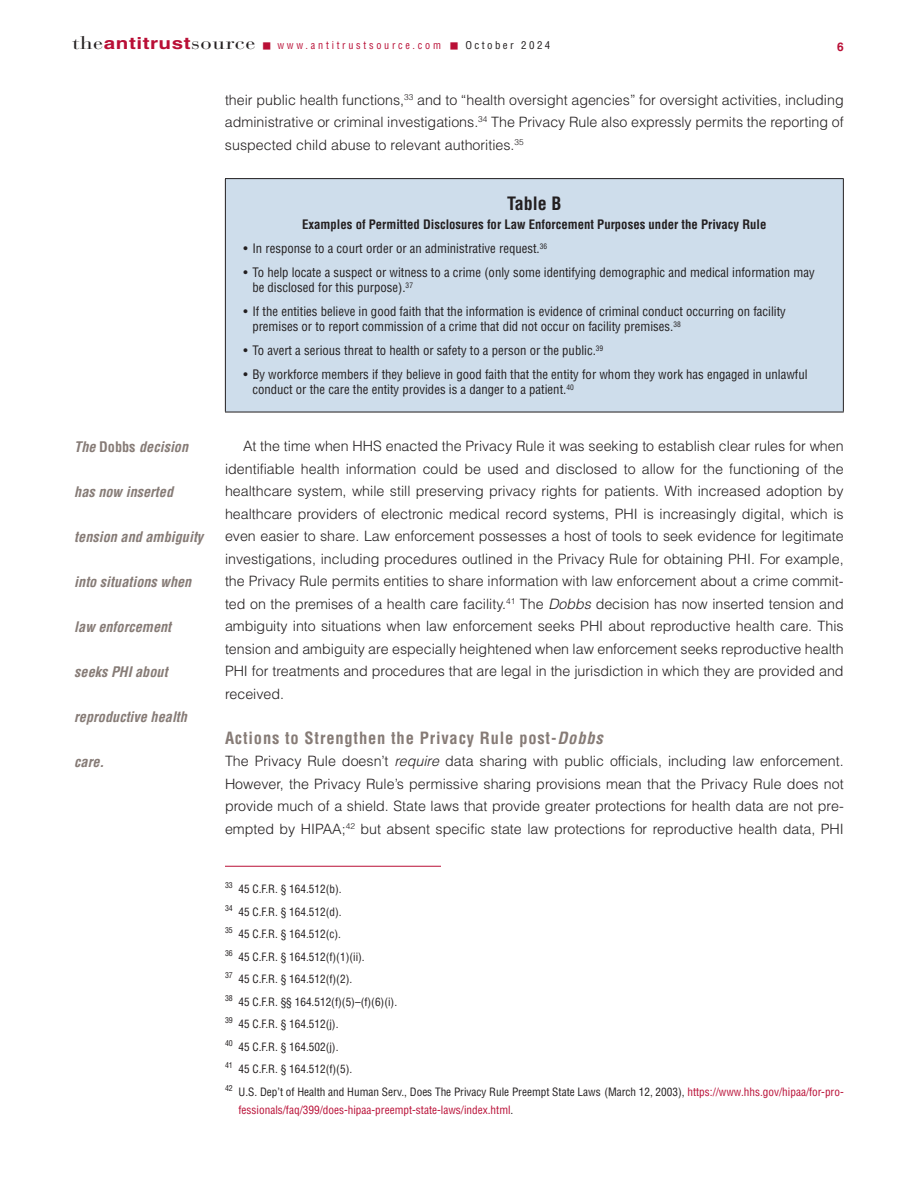
<style>
.page{position:relative;width:918px;height:1188px;background:#fff}
.page>*{position:absolute;margin:0;border:0;box-sizing:border-box;transform-origin:0 0}
.t1{font:700 condensed 18px "Helvetica LT Std";color:#231f20}
.t2{font:700 condensed 16.5px "Helvetica LT Std";letter-spacing:.05em;color:#867b76}
.t3{font:300 14.25px/22.5px "Helvetica LT Std";color:#231f20;text-align:justify}
.t4{font:italic 700 condensed 14.25px "Helvetica LT Std";color:#867b76}
.t5{font:condensed 12.75px/15px "Helvetica LT Std";color:#231f20}
.t6{font:700 condensed 12.75px "Helvetica LT Std";color:#231f20}
.t7{font:700 12px "Helvetica LT Std";color:#b90f36}
.t8{font:condensed 11.25px "Helvetica LT Std";color:#231f20}
.t9{font:condensed 11.25px/18px "Helvetica LT Std";color:#b90f36}
.t10{font:condensed 10.5px "Helvetica LT Std";letter-spacing:.27em;color:#b90f36}
.t11{font:condensed 7.8px "Helvetica LT Std";color:#231f20}
.s1{font-family:"Bauer Bodoni Std";font-stretch:normal;font-size:18px;color:#231f20}
.s2{font-weight:700;font-stretch:normal;font-size:16.5px}
.s3{font-family:"Universal Std Newswith Comm Pi";font-stretch:normal;font-size:9px}
.s4{color:#231f20}
.s5{font-style:normal}
.s6{font-style:italic}
</style>
<div class="page">
<div style="left:225px;top:179px;width:618px;height:233px;background:#ceddeb"></div>
<hr style="left:225px;top:178px;width:619px;height:1px;background:#231f20">
<hr style="left:225px;top:179px;width:1px;height:233px;background:#231f20">
<hr style="left:843px;top:179px;width:1px;height:233px;background:#231f20">
<hr style="left:225px;top:412px;width:619px;height:1px;background:#231f20">
<hr style="left:225px;top:866px;width:216px;height:1px;background:#b90f36">
<p class="t10" style="left:72px;top:39px;width:480px"><span class="s1">the</span><span class="s2">antitrust</span><span class="s1">source</span> <span class="s3">■</span> www.antitrustsource.com <span class="s3">■</span> <span class="s4">October 2024</span></p>
<p class="t7" style="left:837px;top:39px;width:8px">6</p>
<p class="t3" style="left:225px;top:88px;width:620px">their public health functions,<sup>33</sup> and to “health oversight agencies” for oversight activities, including administrative or criminal investigations.<sup>34</sup> The Privacy Rule also expressly permits the reporting of suspected child abuse to relevant authorities.<sup>35</sup></p>
<p class="t4" style="left:74px;top:438px;width:115px">The <span class="s5">Dobbs</span> decision</p>
<p class="t4" style="left:74px;top:483px;width:100px">has now inserted</p>
<p class="t4" style="left:74px;top:528px;width:131px">tension and ambiguity</p>
<p class="t4" style="left:74px;top:573px;width:119px">into situations when</p>
<p class="t4" style="left:74px;top:618px;width:98px">law enforcement</p>
<p class="t4" style="left:74px;top:663px;width:95px">seeks PHI about</p>
<p class="t4" style="left:74px;top:708px;width:114px">reproductive health</p>
<p class="t4" style="left:74px;top:753px;width:32px">care.</p>
<p class="t1" style="left:507px;top:192px;width:56px">Table B</p>
<p class="t6" style="left:302px;top:216px;width:466px">Examples of Permitted Disclosures for Law Enforcement Purposes under the Privacy Rule</p>
<p class="t5" style="left:243px;top:241px;width:305px">• In response to a court order or an administrative request.<sup>36</sup></p>
<p class="t5" style="left:252px;top:265px;width:564px;text-indent:-9px">• To help locate a suspect or witness to a crime (only some identifying demographic and medical information may be disclosed for this purpose).<sup>37</sup></p>
<p class="t5" style="left:252px;top:304px;width:535px;text-indent:-9px">• If the entities believe in good faith that the information is evidence of criminal conduct occurring on facility premises or to report commission of a crime that did not occur on facility premises.<sup>38</sup></p>
<p class="t5" style="left:243px;top:343px;width:361px">• To avert a serious threat to health or safety to a person or the public.<sup>39</sup></p>
<p class="t5" style="left:252px;top:367px;width:557px;text-indent:-9px">• By workforce members if they believe in good faith that the entity for whom they work has engaged in unlawful conduct or the care the entity provides is a danger to a patient.<sup>40</sup></p>
<p class="t3" style="left:225px;top:435px;width:620px;text-indent:18px">At the time when HHS enacted the Privacy Rule it was seeking to establish clear rules for when identifiable health information could be used and disclosed to allow for the functioning of the healthcare system, while still preserving privacy rights for patients. With increased adoption by healthcare providers of electronic medical record systems, PHI is increasingly digital, which is even easier to share. Law enforcement possesses a host of tools to seek evidence for legitimate investigations, including procedures outlined in the Privacy Rule for obtaining PHI. For example, the Privacy Rule permits entities to share information with law enforcement about a crime commit&shy;ted on the premises of a health care facility.<sup>41</sup> The <span class="s6">Dobbs</span> decision has now inserted tension and ambiguity into situations when law enforcement seeks PHI about reproductive health care. This tension and ambiguity are especially heightened when law enforcement seeks reproductive health PHI for treatments and procedures that are legal in the jurisdiction in which they are provided and received.</p>
<p class="t2" style="left:225px;top:728px;width:379px">Actions to Strengthen the Privacy Rule post-<span class="s6">Dobbs</span></p>
<p class="t3" style="left:225px;top:750px;width:620px">The Privacy Rule doesn’t <span class="s6">require</span> data sharing with public officials, including law enforcement.<br>However, the Privacy Rule’s permissive sharing provisions mean that the Privacy Rule does not provide much of a shield. State laws that provide greater protections for health data are not pre&shy;empted by HIPAA;<sup>42</sup> but absent specific state law protections for reproductive health data, PHI</p>
<p class="t11" style="left:225px;top:880px;width:9px">33</p>
<p class="t8" style="left:238px;top:882px;width:105px">45 C.F.R. § 164.512(b).</p>
<p class="t11" style="left:225px;top:903px;width:9px">34</p>
<p class="t8" style="left:238px;top:905px;width:105px">45 C.F.R. § 164.512(d).</p>
<p class="t11" style="left:225px;top:925px;width:9px">35</p>
<p class="t8" style="left:238px;top:927px;width:104px">45 C.F.R. § 164.512(c).</p>
<p class="t11" style="left:225px;top:948px;width:9px">36</p>
<p class="t8" style="left:238px;top:950px;width:128px">45 C.F.R. § 164.512(f)(1)(ii).</p>
<p class="t11" style="left:225px;top:970px;width:9px">37</p>
<p class="t8" style="left:238px;top:972px;width:115px">45 C.F.R. § 164.512(f)(2).</p>
<p class="t11" style="left:225px;top:993px;width:9px">38</p>
<p class="t8" style="left:238px;top:995px;width:160px">45 C.F.R. §§ 164.512(f)(5)–(f)(6)(i).</p>
<p class="t11" style="left:225px;top:1015px;width:9px">39</p>
<p class="t8" style="left:238px;top:1017px;width:101px">45 C.F.R. § 164.512(j).</p>
<p class="t11" style="left:225px;top:1038px;width:9px">40</p>
<p class="t8" style="left:238px;top:1040px;width:101px">45 C.F.R. § 164.502(j).</p>
<p class="t11" style="left:225px;top:1060px;width:9px">41</p>
<p class="t8" style="left:238px;top:1062px;width:115px">45 C.F.R. § 164.512(f)(5).</p>
<p class="t11" style="left:225px;top:1083px;width:9px">42</p>
<p class="t9" style="left:238px;top:1083px;width:607px"><span class="s4">U.S. Dep’t of Health and Human Serv., Does The Privacy Rule Preempt State Laws (March 12, 2003),</span> https://www.hhs.gov/hipaa/for-pro&shy;fessionals/faq/399/does-hipaa-preempt-state-laws/index.html<span class="s4">.</span></p>
</div>
